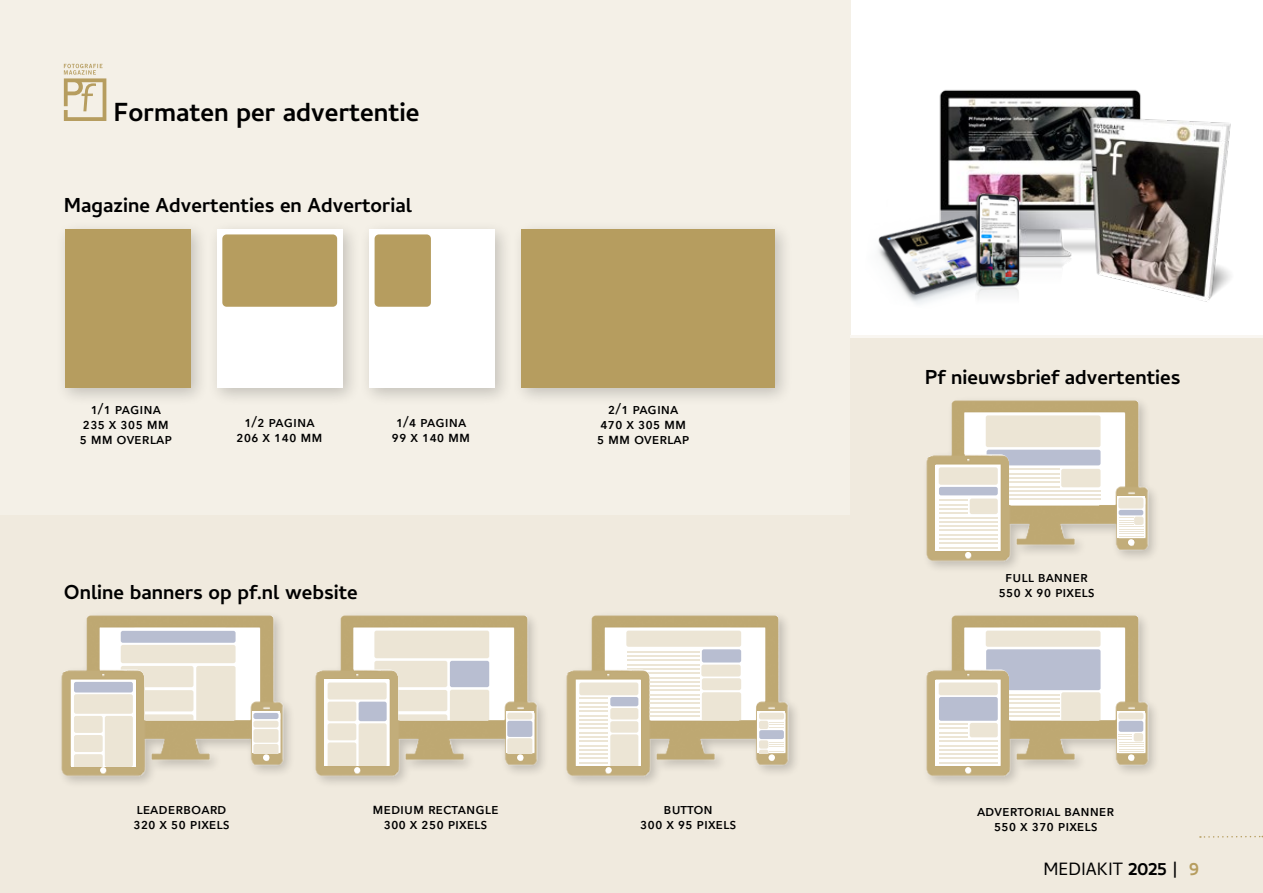
<style>
.page{position:relative;width:1263px;height:893px;background:#fff}
.page>*{position:absolute;margin:0;border:0;box-sizing:border-box;transform-origin:0 0}
.t1{font:700 33px "Cambay Devanagari";color:#000}
.t2{font:700 25.5px "Cambay Devanagari";color:#000}
.t3{font:22.5px "Cambay Devanagari";color:#000}
.t4{font:500 15px/15px "Avenir Next";color:#000;text-align:center}
.s1{font-weight:700;font-size:25.5px}
.s2{font-weight:700;font-size:19.5px}
.s3{font-weight:700;font-size:25.5px;color:#b69d5f}
</style>
<div class="page">
<div style="left:0;top:505px;width:850px;height:388px;background:#f0eade"></div>
<div style="left:0;top:0;width:850px;height:514px;background:#f4f0e7"></div>
<div style="left:850px;top:338px;width:413px;height:555px;background:#f0eade"></div>
<div style="left:921px;top:611px;width:240px;height:177px;background:#000;opacity:.2"></div>
<img style="left:921px;top:611px;width:240px;height:167px">
<svg style="left:936px;top:680px;width:64px;height:86px;fill:#fff"></svg>
<hr style="left:939px;top:723px;width:28px;height:2px;background:#ece5d5">
<hr style="left:939px;top:741px;width:59px;height:1px;background:#ece5d5">
<hr style="left:939px;top:749px;width:59px;height:1px;background:#ece5d5">
<hr style="left:939px;top:758px;width:59px;height:1px;background:#ece5d5">
<svg style="left:939px;top:728px;width:28px;height:5px"></svg>
<hr style="left:939px;top:736px;width:28px;height:2px;background:#ece5d5">
<hr style="left:939px;top:745px;width:59px;height:1px;background:#ece5d5">
<hr style="left:939px;top:753px;width:59px;height:2px;background:#ece5d5">
<hr style="left:939px;top:762px;width:59px;height:1px;background:#ece5d5">
<div style="left:939px;top:682px;width:59px;height:13px;background:#ece5d5;border-radius:2px"></div>
<div style="left:939px;top:697px;width:59px;height:24px;background:#b8bed1;border-radius:2px"></div>
<div style="left:970px;top:723px;width:28px;height:14px;background:#ece5d5;border-radius:2px"></div>
<svg style="left:964px;top:628px;width:160px;height:92px"></svg>
<svg style="left:1117px;top:712px;width:27px;height:41px"></svg>
<div style="left:1118px;top:713px;width:25px;height:6px;background:#ece5d5;border-radius:2px"></div>
<div style="left:1119px;top:721px;width:24px;height:11px;background:#b8bed1;border-radius:2px"></div>
<div style="left:1134px;top:733px;width:9px;height:8px;background:#ece5d5;border-radius:2px"></div>
<div style="left:1128px;top:754px;width:6px;height:7px;background:#fff;border-radius:50%"></div>
<svg style="left:965px;top:767px;width:6px;height:6px"></svg>
<div style="left:921px;top:396px;width:240px;height:177px;background:#000;opacity:.2"></div>
<img style="left:921px;top:396px;width:240px;height:167px">
<svg style="left:936px;top:465px;width:64px;height:86px;fill:#fff"></svg>
<hr style="left:939px;top:508px;width:28px;height:2px;background:#ece5d5">
<hr style="left:939px;top:517px;width:59px;height:1px;background:#ece5d5">
<hr style="left:939px;top:525px;width:59px;height:2px;background:#ece5d5">
<hr style="left:939px;top:534px;width:59px;height:1px;background:#ece5d5">
<hr style="left:939px;top:543px;width:59px;height:1px;background:#ece5d5">
<svg style="left:939px;top:513px;width:28px;height:1px"></svg>
<hr style="left:939px;top:521px;width:59px;height:1px;background:#ece5d5">
<hr style="left:939px;top:530px;width:59px;height:1px;background:#ece5d5">
<hr style="left:939px;top:538px;width:59px;height:2px;background:#ece5d5">
<hr style="left:939px;top:547px;width:59px;height:1px;background:#ece5d5">
<div style="left:970px;top:499px;width:28px;height:15px;background:#ece5d5;border-radius:2px"></div>
<svg style="left:939px;top:412px;width:185px;height:93px"></svg>
<div style="left:986px;top:415px;width:114px;height:32px;background:#ece5d5;border-radius:2px"></div>
<div style="left:1061px;top:469px;width:39px;height:18px;background:#ece5d5;border-radius:2px"></div>
<svg style="left:1117px;top:496px;width:27px;height:42px"></svg>
<div style="left:1118px;top:497px;width:25px;height:12px;background:#ece5d5;border-radius:2px"></div>
<div style="left:1119px;top:510px;width:24px;height:5px;background:#b8bed1;border-radius:2px"></div>
<div style="left:1128px;top:539px;width:6px;height:7px;background:#fff;border-radius:50%"></div>
<svg style="left:965px;top:552px;width:6px;height:6px"></svg>
<div style="left:207px;top:220px;width:154px;height:186px;background:#000;opacity:.2"></div>
<div style="left:217px;top:230px;width:126px;height:158px;background:#fff"></div>
<div style="left:359px;top:220px;width:154px;height:186px;background:#000;opacity:.2"></div>
<div style="left:369px;top:230px;width:126px;height:158px;background:#fff"></div>
<div style="left:222px;top:234px;width:115px;height:73px;background:#b69d5f;border-radius:4px"></div>
<div style="left:375px;top:234px;width:56px;height:73px;background:#b69d5f;border-radius:4px"></div>
<div style="left:54px;top:220px;width:155px;height:186px;background:#000;opacity:.2"></div>
<div style="left:65px;top:230px;width:125px;height:158px;background:#b69d5f"></div>
<div style="left:511px;top:220px;width:282px;height:186px;background:#000;opacity:.2"></div>
<div style="left:521px;top:230px;width:254px;height:158px;background:#b69d5f"></div>
<svg style="left:64px;top:64px;width:42px;height:57px"></svg>
<div style="left:562px;top:611px;width:239px;height:177px;background:#000;opacity:.2"></div>
<img style="left:562px;top:611px;width:239px;height:167px">
<div style="left:576px;top:680px;width:65px;height:86px;background:linear-gradient(to bottom,#fff,#fff)"></div>
<div style="left:758px;top:712px;width:27px;height:41px;background:#fff"></div>
<svg style="left:580px;top:628px;width:204px;height:145px"></svg>
<div style="left:310px;top:611px;width:240px;height:177px;background:#000;opacity:.2"></div>
<img style="left:310px;top:611px;width:240px;height:167px">
<div style="left:325px;top:680px;width:64px;height:86px;background:linear-gradient(to bottom,#faf8f4,#f8f6f0)"></div>
<svg style="left:532px;top:712px;width:2px;height:41px"></svg>
<svg style="left:328px;top:628px;width:204px;height:145px"></svg>
<div style="left:57px;top:611px;width:239px;height:177px;background:#000;opacity:.2"></div>
<img style="left:57px;top:611px;width:239px;height:167px">
<div style="left:71px;top:680px;width:64px;height:86px;background:#fff"></div>
<div style="left:74px;top:694px;width:59px;height:20px;background:#ece5d5;border-radius:2px"></div>
<div style="left:74px;top:716px;width:29px;height:17px;background:#ece5d5;border-radius:2px"></div>
<div style="left:74px;top:735px;width:29px;height:17px;background:#ece5d5;border-radius:2px"></div>
<div style="left:105px;top:716px;width:28px;height:50px;background:#ece5d5;border-radius:2px"></div>
<div style="left:74px;top:682px;width:59px;height:10px;background:#b8bed1;border-radius:2px"></div>
<svg style="left:100px;top:628px;width:160px;height:92px"></svg>
<div style="left:121px;top:631px;width:115px;height:12px;background:#b8bed1;border-radius:2px"></div>
<svg style="left:252px;top:712px;width:28px;height:41px"></svg>
<div style="left:253px;top:713px;width:25px;height:6px;background:#b8bed1;border-radius:2px"></div>
<div style="left:253px;top:721px;width:25px;height:7px;background:#ece5d5;border-radius:2px"></div>
<div style="left:253px;top:729px;width:25px;height:14px;background:#ece5d5;border-radius:2px"></div>
<svg style="left:253px;top:744px;width:25px;height:9px"></svg>
<div style="left:263px;top:754px;width:6px;height:7px;background:#fff;border-radius:50%"></div>
<svg style="left:74px;top:754px;width:32px;height:19px"></svg>
<svg style="left:1119px;top:517px;width:24px;height:20px"></svg>
<svg style="left:1119px;top:734px;width:24px;height:18px"></svg>
<img style="left:939px;top:89px;width:202px;height:179px">
<img style="left:878px;top:197px;width:79px;height:107px">
<img style="left:957px;top:190px;width:73px;height:107px">
<img style="left:1076px;top:105px;width:155px;height:197px">
<svg style="left:1200px;top:836px;width:63px;height:2px"></svg>
<h1 class="t1" style="left:114px;top:90px;width:308px">Formaten per advertentie</h1>
<h2 class="t2" style="left:64px;top:188px;width:350px">Magazine Advertenties en Advertorial</h2>
<p class="t4" style="left:79px;top:400px;width:94px">1/1 pagina<br>235 x 305 mm<br>5 mm overlap</p>
<p class="t4" style="left:236px;top:414px;width:88px">1/2 pagina<br>206 x 140 mm</p>
<p class="t4" style="left:392px;top:414px;width:80px;text-align:left">1/4 pagina<br>99 x 140 mm</p>
<h2 class="t2" style="left:64px;top:575px;width:296px">Online banners op pf.nl website</h2>
<p class="t4" style="left:133px;top:801px;width:98px;text-align:left">leaderboard<br>320 x 50 pixels</p>
<p class="t4" style="left:372px;top:801px;width:128px">medium rectangle<br>300 x 250 pixels</p>
<p class="t4" style="left:597px;top:400px;width:94px">2/1 pagina<br>470 x 305 mm<br>5 mm overlap</p>
<h2 class="t2" style="left:925px;top:360px;width:257px">Pf nieuwsbrief advertenties</h2>
<p class="t4" style="left:998px;top:569px;width:98px">full banner<br>550 x 90 pixels</p>
<p class="t4" style="left:640px;top:801px;width:98px">button<br>300 x 95 pixels</p>
<p class="t4" style="left:977px;top:802px;width:139px">advertorial banner<br>550 x 370 pixels</p>
<h3 class="t3" style="left:1043px;top:858px;width:157px">MEDIAKIT <span class="s1">2025</span> <span class="s2">|</span> <span class="s3">9</span></h3>
<h3 class="t3" style="left:1075px;top:858px;width:126px">MEDIAKIT <span class="s1">2024</span></h3>
</div>
